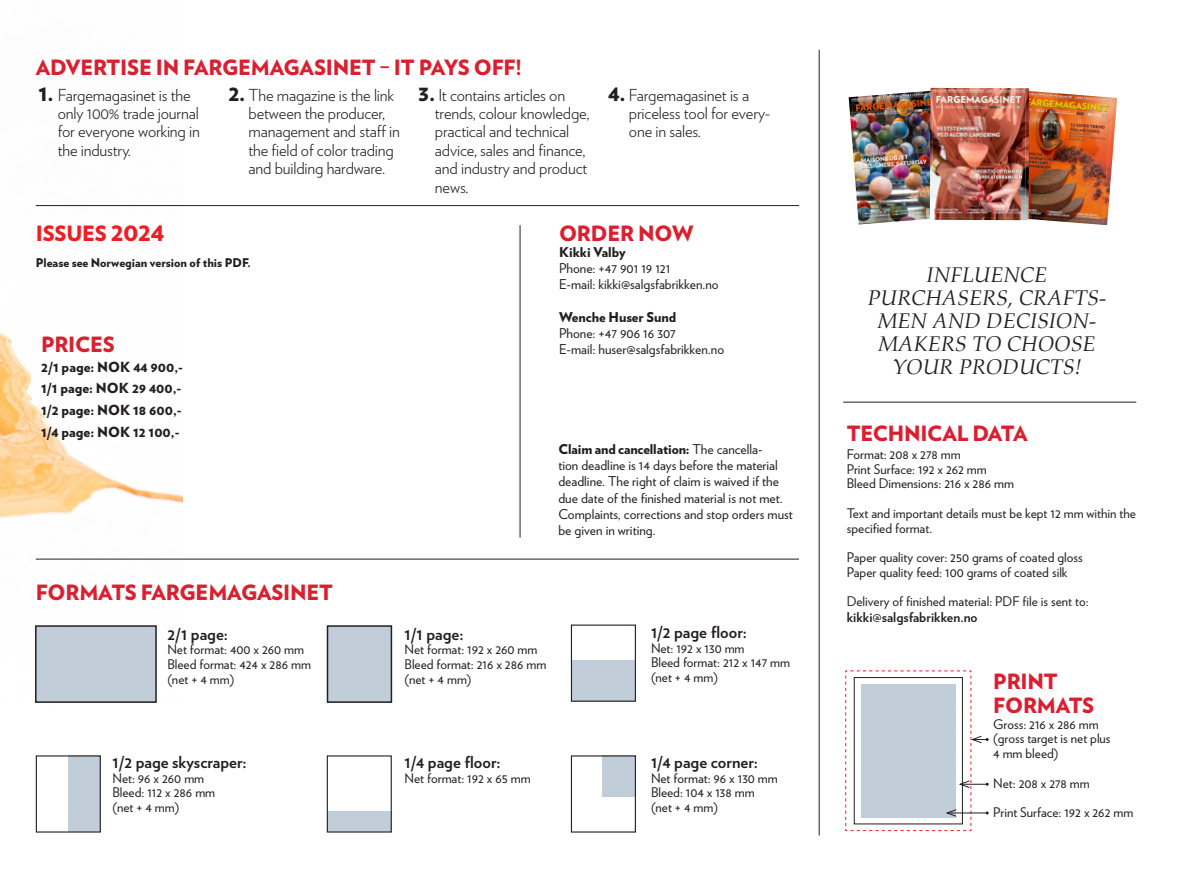
<style>
.page{position:relative;width:1183px;height:885px;background:#fff}
.page>*{position:absolute;margin:0;border:0;box-sizing:border-box;transform-origin:0 0}
.t1{font:italic 21.3px/22.8px "Book Antiqua";color:#231f20;text-align:center}
.t2{font:900 21px/24px "Verlag";letter-spacing:-.01em;color:#d92030}
.t3{font:900 21px "Verlag";letter-spacing:-.01em;color:#ee1d23}
.t4{font:300 16.5px/18.5px "Verlag";letter-spacing:-.01em;color:#231f20}
.t5{font:700 16.5px "Verlag";color:#231f20}
.t6{font:900 13.95px "Verlag";color:#231f20}
.t7{font:13.5px/16.2px "Verlag";color:#231f20}
.t8{font:900 13.5px "Verlag";color:#231f20}
.t9{font:700 13.5px "Verlag";color:#231f20}
.t10{font:13.2px/14.7px "Verlag";color:#231f20}
.t11{font:900 12px "Verlag";color:#231f20}
.s1{font-weight:900;font-size:22.5px}
.s2{font-weight:900}
</style>
<div class="page">
<img style="left:0;top:205px;width:182px;height:628px">
<hr style="left:36px;top:558px;width:762px;height:1px;background:#231f20">
<hr style="left:36px;top:205px;width:762px;height:1px;background:#231f20">
<div style="left:36px;top:626px;width:120px;height:76px;background:#c2cdda"></div>
<div style="left:35px;top:625px;width:122px;height:77px;border:2px solid #231f20"></div>
<div style="left:327px;top:626px;width:64px;height:76px;background:#c2cdda"></div>
<div style="left:326px;top:625px;width:66px;height:77px;border:2px solid #231f20"></div>
<div style="left:570px;top:659px;width:65px;height:42px;background:#c2cdda"></div>
<div style="left:69px;top:755px;width:32px;height:76px;background:#c2cdda"></div>
<div style="left:602px;top:755px;width:33px;height:42px;background:#c2cdda"></div>
<div style="left:36px;top:755px;width:65px;height:77px;border:1px solid #231f20"></div>
<div style="left:326px;top:810px;width:65px;height:21px;background:#c2cdda"></div>
<svg style="left:845px;top:670px;width:143px;height:161px"></svg>
<hr style="left:818px;top:50px;width:1px;height:785px;background:#231f20">
<hr style="left:843px;top:401px;width:292px;height:1px;background:#231f20">
<hr style="left:519px;top:225px;width:1px;height:312px;background:#231f20">
<img style="left:1011px;top:90px;width:105px;height:135px">
<img style="left:848px;top:91px;width:81px;height:133px">
<img style="left:929px;top:88px;width:99px;height:132px">
<p class="t2" style="left:36px;top:54px;width:487px">ADVERTISE IN FARGEMAGASINET – IT PAYS OFF!</p>
<p class="t4" style="left:58px;top:84px;width:144px;text-indent:-19px"><span class="s1">1.</span> Fargemagasinet is the only 100% trade journal for everyone working in the industry.</p>
<p class="t4" style="left:248px;top:84px;width:153px;text-indent:-20px"><span class="s1">2.</span> The magazine is the link between the producer, management and staff in the field of color trading and building hardware.</p>
<p class="t4" style="left:435px;top:84px;width:156px;text-indent:-17px"><span class="s1">3.</span> It contains articles on trends, colour knowledge, practical and technical advice, sales and finance, and industry and product news.</p>
<p class="t4" style="left:628px;top:84px;width:143px;text-indent:-21px"><span class="s1">4.</span> Fargemagasinet is a priceless tool for every&shy;one in sales.</p>
<p class="t3" style="left:36px;top:216px;width:130px">ISSUES 2024</p>
<p class="t11" style="left:36px;top:253px;width:216px">Please see Norwegian version of this PDF.</p>
<p class="t2" style="left:559px;top:220px;width:136px">ORDER NOW</p>
<p class="t8" style="left:559px;top:241px;width:68px">Kikki Valby</p>
<p class="t7" style="left:559px;top:259px;width:113px">Phone: +47 901 19 121</p>
<p class="t7" style="left:559px;top:275px;width:161px">E-mail: kikki@salgsfabrikken.no</p>
<p class="t8" style="left:559px;top:305px;width:119px">Wenche Huser Sund</p>
<p class="t7" style="left:559px;top:324px;width:118px">Phone: +47 906 16 307</p>
<p class="t7" style="left:559px;top:340px;width:166px">E-mail: huser@salgsfabrikken.no</p>
<p class="t2" style="left:41px;top:331px;width:75px">PRICES</p>
<p class="t6" style="left:41px;top:355px;width:143px">2/1 page: NOK 44 900,-</p>
<p class="t6" style="left:41px;top:377px;width:142px">1/1 page: NOK 29 400,-</p>
<p class="t6" style="left:41px;top:398px;width:142px">1/2 page: NOK 18 600,-</p>
<p class="t6" style="left:41px;top:420px;width:140px">1/4 page: NOK 12 100,-</p>
<p class="t2" style="left:36px;top:579px;width:299px">FORMATS FARGEMAGASINET</p>
<p class="t5" style="left:167px;top:620px;width:62px">2/1 page:</p>
<p class="t10" style="left:167px;top:641px;width:145px">Net format: 400 x 260 mm<br>Bleed format: 424 x 286 mm</p>
<p class="t10" style="left:167px;top:671px;width:68px">(net + 4 mm)</p>
<p class="t5" style="left:112px;top:748px;width:136px">1/2 page skyscraper:</p>
<p class="t10" style="left:112px;top:769px;width:93px">Net: 96 x 260 mm</p>
<p class="t10" style="left:112px;top:784px;width:104px">Bleed: 112 x 286 mm</p>
<p class="t10" style="left:112px;top:799px;width:68px">(net + 4 mm)</p>
<p class="t7" style="left:558px;top:440px;width:236px"><span class="s2">Claim and cancellation:</span> The cancella-<br>tion deadline is 14 days before the material deadline. The right of claim is waived if the due date of the finished material is not met.<br>Complaints, corrections and stop orders must be given in writing.</p>
<p class="t5" style="left:404px;top:620px;width:60px">1/1 page:</p>
<p class="t10" style="left:404px;top:641px;width:134px">Net format: 192 x 260 mm</p>
<p class="t10" style="left:404px;top:656px;width:143px">Bleed format: 216 x 286 mm</p>
<p class="t10" style="left:404px;top:671px;width:68px">(net + 4 mm)</p>
<p class="t5" style="left:404px;top:749px;width:97px">1/4 page floor:</p>
<p class="t10" style="left:404px;top:769px;width:127px">Net format: 192 x 65 mm</p>
<p class="t5" style="left:650px;top:618px;width:97px">1/2 page floor:</p>
<p class="t10" style="left:650px;top:639px;width:95px">Net: 192 x 130 mm</p>
<p class="t10" style="left:650px;top:654px;width:141px">Bleed format: 212 x 147 mm</p>
<p class="t10" style="left:650px;top:669px;width:68px">(net + 4 mm)</p>
<p class="t5" style="left:650px;top:748px;width:108px">1/4 page corner:</p>
<p class="t10" style="left:650px;top:769px;width:128px">Net format: 96 x 130 mm</p>
<p class="t10" style="left:650px;top:784px;width:105px">Bleed: 104 x 138 mm</p>
<p class="t10" style="left:650px;top:799px;width:68px">(net + 4 mm)</p>
<p class="t1" style="left:867px;top:263px;width:240px">INFLUENCE<br>PURCHASERS, CRAFTS-<br>MEN AND DECISION-<br>MAKERS TO CHOOSE<br>YOUR PRODUCTS!</p>
<p class="t2" style="left:846px;top:420px;width:182px">TECHNICAL DATA</p>
<p class="t10" style="left:846px;top:446px;width:115px">Format: 208 x 278 mm</p>
<p class="t10" style="left:846px;top:461px;width:141px">Print Surface: 192 x 262 mm</p>
<p class="t10" style="left:846px;top:475px;width:168px">Bleed Dimensions: 216 x 286 mm</p>
<p class="t10" style="left:846px;top:505px;width:290px">Text and important details must be kept 12 mm within the specified format.</p>
<p class="t10" style="left:846px;top:549px;width:237px">Paper quality cover: 250 grams of coated gloss</p>
<p class="t10" style="left:846px;top:564px;width:222px">Paper quality feed: 100 grams of coated silk</p>
<p class="t10" style="left:846px;top:593px;width:243px">Delivery of finished material: PDF file is sent to:</p>
<p class="t9" style="left:846px;top:607px;width:132px">kikki@salgsfabrikken.no</p>
<p class="t2" style="left:993px;top:667px;width:102px">PRINT<br>FORMATS</p>
<p class="t10" style="left:993px;top:716px;width:107px">Gross: 216 x 286 mm</p>
<p class="t10" style="left:993px;top:730px;width:119px">(gross target is net plus</p>
<p class="t10" style="left:993px;top:745px;width:67px">4 mm bleed)</p>
<p class="t10" style="left:993px;top:774px;width:98px">Net: 208 x 278 mm</p>
<p class="t10" style="left:993px;top:804px;width:141px">Print Surface: 192 x 262 mm</p>
</div>
